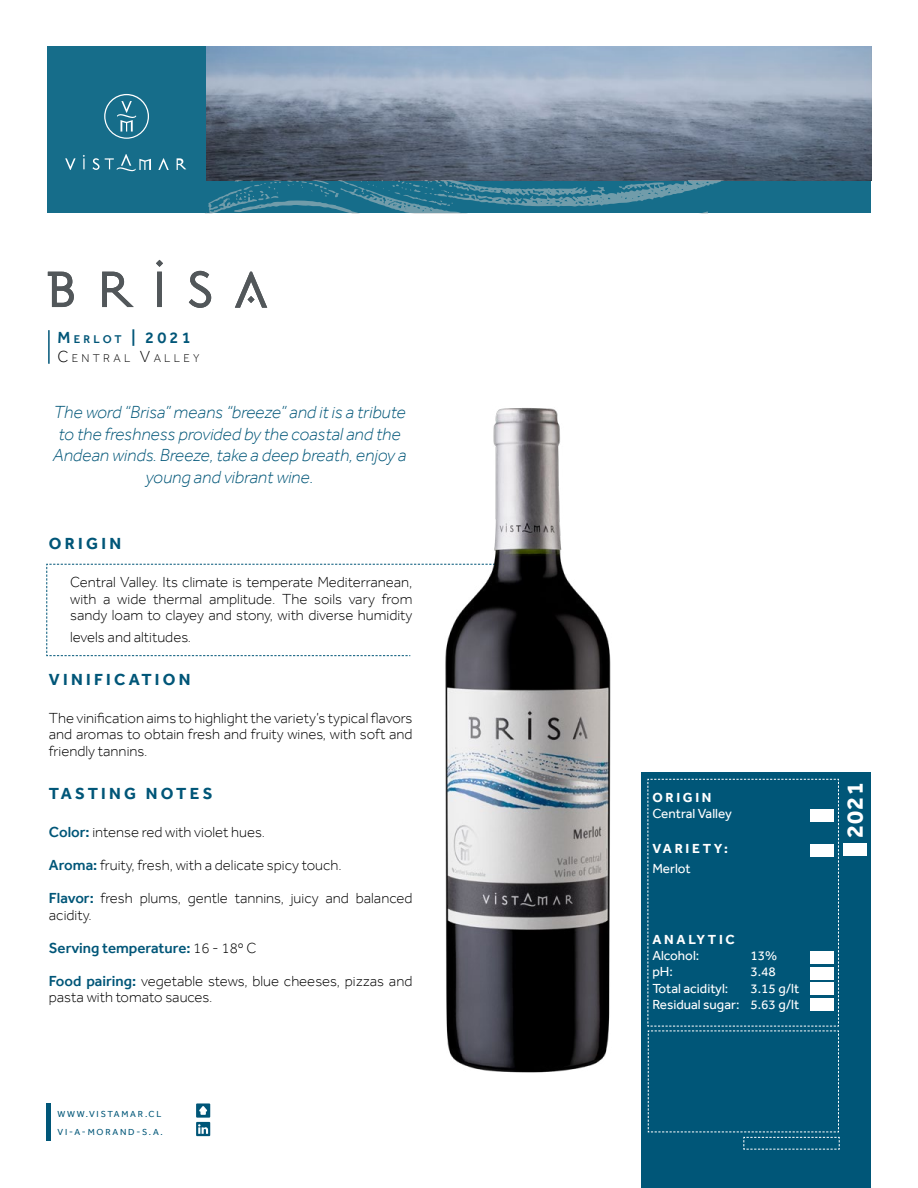
<style>
.page{position:relative;width:918px;height:1188px;background:#fff}
.page>*{position:absolute;margin:0;border:0;box-sizing:border-box;transform-origin:0 0}
.t1{font:700 24px "Effra";color:#fff}
.t2{font:italic 300 18px/21.6px "Effra";color:#005678;text-align:center}
.t3{font:700 16.5px "Effra";letter-spacing:.2em;color:#005678}
.t4{font:500 16.5px "Effra";color:#005678}
.t5{font:300 15px/16.5px "Effra";color:#000;text-align:justify}
.t6{font:500 15px "Effra";color:#005678}
.t7{font:13.5px/16.2px "Effra";color:#fff}
.t8{font:700 13.5px "Effra";letter-spacing:.2em;color:#fff}
.t9{font:300 11.55px "Effra";letter-spacing:.285em;color:#000}
.t10{font:9px/18px "Effra";letter-spacing:.2em;color:#005678}
.s1{font-size:11.55px}
.s2{font-size:16.5px}
.s3{font-weight:500;color:#005678}
.s4{font-weight:300;color:#000}
</style>
<div class="page">
<svg style="left:46px;top:563px;width:386px;height:93px"></svg>
<div style="left:641px;top:772px;width:229px;height:415px;background:#005678"></div>
<img style="left:206px;top:47px;width:665px;height:133px">
<svg style="left:205px;top:180px;width:649px;height:34px;background:#307992"></svg>
<div style="left:47px;top:47px;width:159px;height:166px;background:#166d8a"></div>
<svg style="left:65px;top:158px;width:11px;height:12px"></svg>
<svg style="left:83px;top:155px;width:2px;height:14px"></svg>
<svg style="left:93px;top:154px;width:58px;height:17px"></svg>
<svg style="left:158px;top:158px;width:11px;height:12px"></svg>
<svg style="left:177px;top:158px;width:9px;height:12px"></svg>
<svg style="left:104px;top:94px;width:45px;height:45px"></svg>
<div style="left:105px;top:95px;width:43px;height:43px;background:#166d8a;border-radius:50%"></div>
<svg style="left:117px;top:101px;width:19px;height:31px"></svg>
<svg style="left:156px;top:260px;width:7px;height:47px"></svg>
<svg style="left:189px;top:271px;width:22px;height:36px"></svg>
<svg style="left:235px;top:272px;width:32px;height:35px"></svg>
<svg style="left:102px;top:272px;width:32px;height:35px"></svg>
<svg style="left:48px;top:272px;width:26px;height:35px"></svg>
<img style="left:432px;top:408px;width:179px;height:665px">
<div style="left:844px;top:843px;width:23px;height:13px;background:#fff"></div>
<hr style="left:48px;top:330px;width:2px;height:34px;background:#005678">
<hr style="left:47px;top:1104px;width:4px;height:37px;background:#005678">
<div style="left:196px;top:1103px;width:14px;height:15px;background:#005678"></div>
<svg style="left:199px;top:1106px;width:8px;height:9px"></svg>
<div style="left:196px;top:1122px;width:14px;height:14px;background:#005678"></div>
<svg style="left:198px;top:1124px;width:10px;height:10px"></svg>
<svg style="left:648px;top:779px;width:192px;height:371px"></svg>
<p class="t4" style="left:57px;top:327px;width:135px">M<span class="s1">ERLOT</span> | 2021</p>
<p class="t9" style="left:57px;top:351px;width:144px"><span class="s2">C</span>ENTRAL <span class="s2">V</span>ALLEY</p>
<p class="t2" style="left:53px;top:401px;width:355px">The word “Brisa” means “breeze” and it is a tribute to the freshness provided by the coastal and the Andean winds. Breeze, take a deep breath, enjoy a young and vibrant wine.</p>
<p class="t3" style="left:49px;top:534px;width:74px">ORIGIN</p>
<p class="t5" style="left:70px;top:574px;width:344px">Central Valley. Its climate is temperate Mediterranean, with a wide thermal amplitude. The soils vary from sandy loam to clayey and stony, with diverse humidity</p>
<p class="t5" style="left:70px;top:628px;width:123px">levels and altitudes.</p>
<p class="t3" style="left:49px;top:670px;width:143px">VINIFICATION</p>
<p class="t5" style="left:49px;top:710px;width:365px">The vinification aims to highlight the variety’s typical flavors and aromas to obtain fresh and fruity wines, with soft and friendly tannins.</p>
<p class="t3" style="left:49px;top:784px;width:165px">TASTING NOTES</p>
<p class="t5" style="left:49px;top:824px;width:218px"><span class="s3">Color:</span> intense red with violet hues.</p>
<p class="t5" style="left:49px;top:857px;width:295px"><span class="s3">Aroma:</span> fruity, fresh, with a delicate spicy touch.</p>
<p class="t5" style="left:49px;top:890px;width:365px"><span class="s3">Flavor:</span> fresh plums, gentle tannins, juicy and balanced acidity.</p>
<p class="t6" style="left:49px;top:939px;width:209px">Serving temperature: <span class="s4">16 - 18º C</span></p>
<p class="t5" style="left:49px;top:972px;width:365px"><span class="s3">Food pairing:</span> vegetable stews, blue cheeses, pizzas and pasta with tomato sauces.</p>
<p class="t10" style="left:58px;top:1104px;width:107px">WWW.VISTAMAR.CL<br>VI-A-MORAND-S.A.</p>
<p class="t8" style="left:652px;top:789px;width:61px">ORIGIN</p>
<p class="t7" style="left:652px;top:805px;width:81px">Central Valley</p>
<p class="t8" style="left:652px;top:840px;width:77px">VARIETY:</p>
<p class="t7" style="left:652px;top:860px;width:40px">Merlot</p>
<p class="t8" style="left:652px;top:932px;width:84px">ANALYTIC</p>
<p class="t7" style="left:652px;top:948px;width:89px">Alcohol:<br>pH:<br>Total acidityl:<br>Residual sugar:</p>
<p class="t7" style="left:750px;top:948px;width:50px">13%<br>3.48<br>3.15 g/lt<br>5.63 g/lt</p>
<h1 class="t1" style="left:841px;top:838px;width:57px;rotate:-90deg">2021</h1>
</div>
